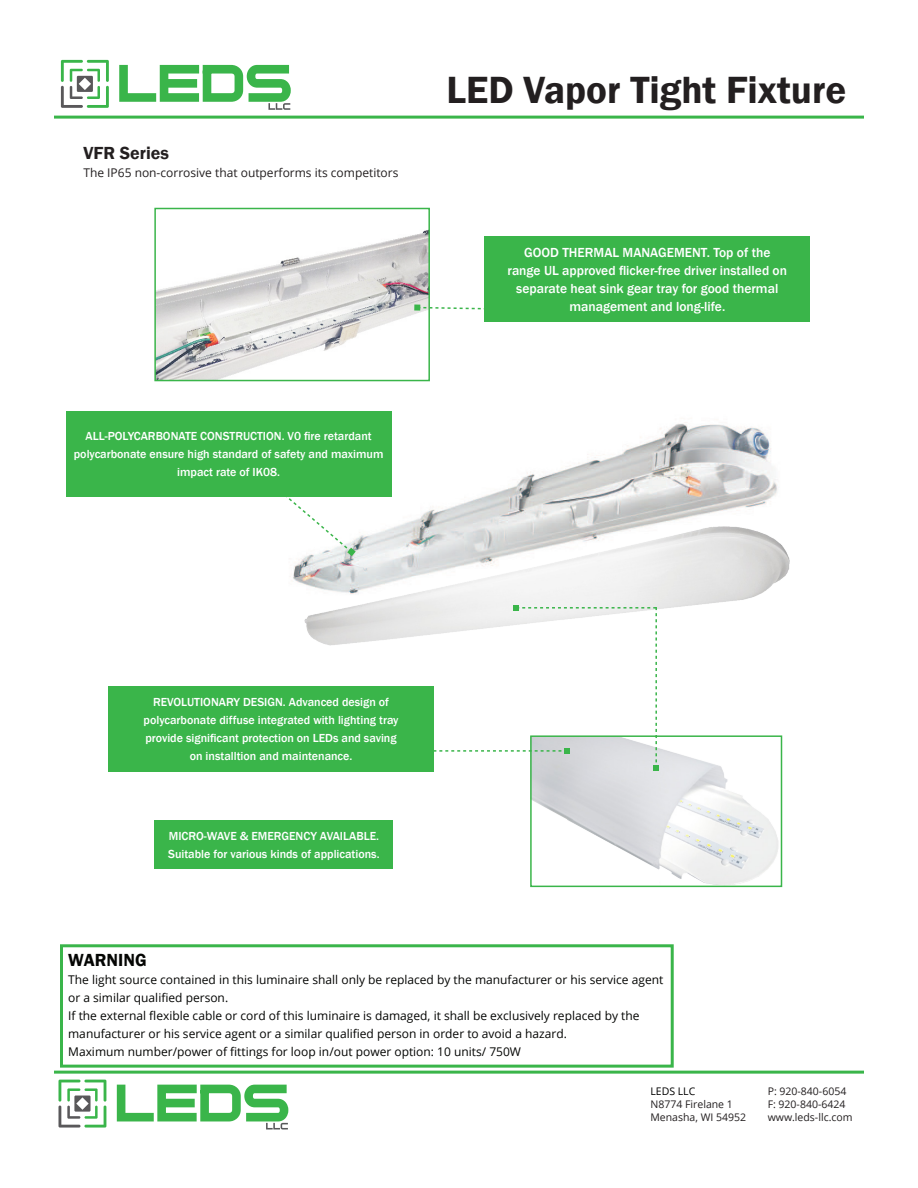
<style>
.page{position:relative;width:918px;height:1188px;background:#fff}
.page>*{position:absolute;margin:0;border:0;box-sizing:border-box;transform-origin:0 0}
.t1{font:600 39px "Franklin Gothic";color:#231f20}
.t2{font:600 18px "Franklin Gothic";color:#231f20}
.t3{font:600 18px "Franklin Gothic";color:#040503}
.t4{font:500 13.5px "Franklin Gothic";color:#fff}
.t5{font:12px "Open Sans";color:#040503}
.t6{font:500 12px/18px "Franklin Gothic";color:#fff;text-align:center}
.t7{font:12px "Open Sans";color:#231f20}
.t8{font:10.5px "Open Sans";color:#231f20}
.t9{font:10.5px "Open Sans";color:#000}
</style>
<div class="page">
<hr style="left:54px;top:116px;width:810px;height:3px;background:#3ab54a">
<hr style="left:54px;top:1071px;width:810px;height:3px;background:#3ab54a">
<svg style="left:61px;top:60px;width:48px;height:48px"></svg>
<svg style="left:119px;top:65px;width:172px;height:45px"></svg>
<svg style="left:59px;top:1080px;width:47px;height:48px"></svg>
<svg style="left:117px;top:1085px;width:171px;height:45px"></svg>
<img style="left:290px;top:411px;width:500px;height:173px">
<div style="left:485px;top:236px;width:325px;height:86px;background:#3ab54a"></div>
<img style="left:157px;top:230px;width:270px;height:148px">
<div style="left:154px;top:208px;width:276px;height:173px;border:2px solid #3ab54a"></div>
<div style="left:60px;top:944px;width:614px;height:124px;border:3px solid #3ab54a"></div>
<svg style="left:414px;top:305px;width:71px;height:6px"></svg>
<div style="left:66px;top:411px;width:325px;height:86px;background:#3ab54a"></div>
<div style="left:154px;top:820px;width:239px;height:48px;background:#3ab54a"></div>
<div style="left:108px;top:686px;width:326px;height:85px;background:#3ab54a"></div>
<svg style="left:286px;top:497px;width:70px;height:59px"></svg>
<img style="left:533px;top:748px;width:245px;height:136px">
<div style="left:530px;top:735px;width:252px;height:152px;border:2px solid #3ab54a"></div>
<img style="left:304px;top:527px;width:485px;height:118px">
<svg style="left:427px;top:605px;width:232px;height:166px"></svg>
<p class="t2" style="left:83px;top:141px;width:87px">VFR Series</p>
<p class="t7" style="left:83px;top:164px;width:317px">The IP65 non-corrosive that outperforms its competitors</p>
<p class="t6" style="left:86px;top:427px;width:288px">ALL-POLYCARBONATE CONSTRUCTION. V0 fire retardant</p>
<p class="t6" style="left:74px;top:445px;width:311px">polycarbonate ensure high standard of safety and maximum impact rate of IK08.</p>
<p class="t1" style="left:447px;top:66px;width:401px">LED Vapor Tight Fixture</p>
<p class="t4" style="left:524px;top:244px;width:248px">GOOD THERMAL MANAGEMENT. Top of the</p>
<p class="t4" style="left:508px;top:262px;width:281px">range UL approved flicker-free driver installed on</p>
<p class="t4" style="left:516px;top:280px;width:263px">separate heat sink gear tray for good thermal</p>
<p class="t4" style="left:569px;top:298px;width:157px">management and long-life.</p>
<p class="t6" style="left:153px;top:693px;width:237px">REVOLUTIONARY DESIGN. Advanced design of</p>
<p class="t6" style="left:144px;top:711px;width:256px">polycarbonate diffuse integrated with lighting tray</p>
<p class="t6" style="left:145px;top:729px;width:253px">provide significant protection on LEDs and saving</p>
<p class="t6" style="left:190px;top:747px;width:164px">on installtion and maintenance.</p>
<p class="t6" style="left:169px;top:827px;width:212px">MICRO-WAVE &amp; EMERGENCY AVAILABLE.</p>
<p class="t6" style="left:168px;top:845px;width:213px">Suitable for various kinds of applications.</p>
<p class="t3" style="left:68px;top:949px;width:80px">WARNING</p>
<p class="t5" style="left:68px;top:971px;width:597px">The light source contained in this luminaire shall only be replaced by the manufacturer or his service agent</p>
<p class="t5" style="left:68px;top:989px;width:162px">or a similar qualified person.</p>
<p class="t5" style="left:68px;top:1007px;width:573px">If the external flexible cable or cord of this luminaire is damaged, it shall be exclusively replaced by the</p>
<p class="t5" style="left:68px;top:1025px;width:500px">manufacturer or his service agent or a similar qualified person in order to avoid a hazard.</p>
<p class="t5" style="left:68px;top:1043px;width:454px">Maximum number/power of fittings for loop in/out power option: 10 units/ 750W</p>
<p class="t9" style="left:650px;top:1084px;width:46px">LEDS LLC</p>
<p class="t8" style="left:650px;top:1097px;width:84px">N8774 Firelane 1</p>
<p class="t8" style="left:650px;top:1110px;width:97px">Menasha, WI 54952</p>
<p class="t8" style="left:768px;top:1084px;width:80px">P: 920-840-6054</p>
<p class="t8" style="left:768px;top:1097px;width:79px">F: 920-840-6424</p>
<p class="t8" style="left:768px;top:1110px;width:86px">www.leds-llc.com</p>
</div>
